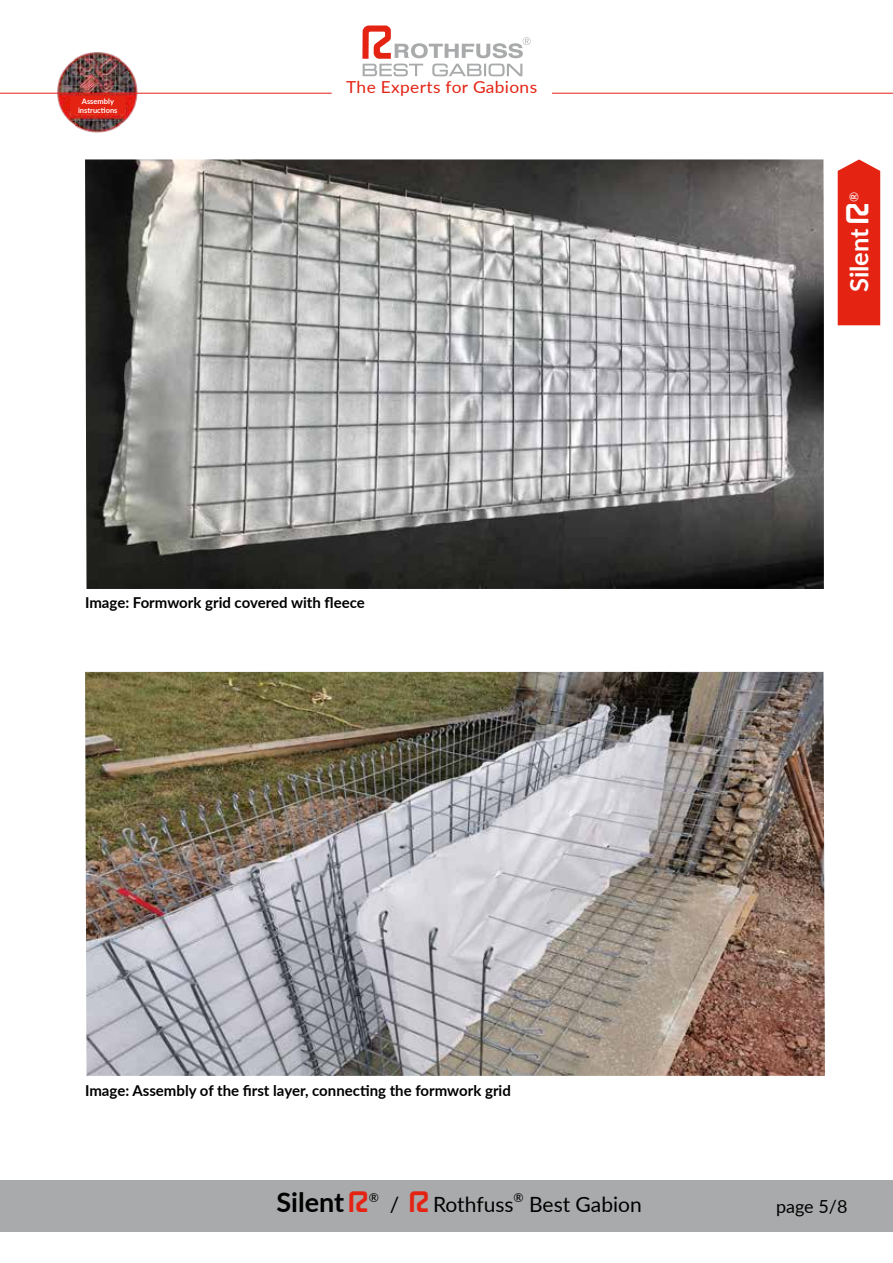
<style>
.page{position:relative;width:893px;height:1263px;background:#fff}
.page>*{position:absolute;margin:0;border:0;box-sizing:border-box;transform-origin:0 0}
.t1{font:700 27px "Lato";color:#000}
.t2{font:700 25.5px "Lato";color:#fff}
.t3{font:21px "Lato";color:#000}
.t4{font:18px "Lato";color:#000}
.t5{font:16.5px "Lato";letter-spacing:.02em;color:#e42313;scale:1.05 1}
.t6{font:700 15px "Lato";color:#000}
.t7{font:12.3px "Lato";color:#000}
.t8{font:700 7.5px/9px "Lato";color:#fff;text-align:center}
.s1{font-family:"My Font";font-weight:400;font-style:italic;font-size:22.5px}
.s2{font-family:"My Font";font-weight:400;font-style:italic;font-size:21px;color:#e42313}
.s3{font-family:"My Font";font-style:italic;color:#e42313}
</style>
<div class="page">
<div style="left:0;top:1180px;width:893px;height:51px;background:#a9aaab"></div>
<div style="left:838px;top:159px;width:42px;height:166px;background:#e42313"></div>
<img style="left:54px;top:52px;width:86px;height:81px">
<div style="left:71px;top:97px;width:54px;height:17px;background:#e42313"></div>
<div style="left:70px;top:96px;width:55px;height:19px;border:2px solid #e42313"></div>
<hr style="left:552px;top:93px;width:341px;height:1px;background:#e42313">
<hr style="left:0;top:93px;width:332px;height:1px;background:#e42313">
<svg style="left:362px;top:26px;width:169px;height:50px"></svg>
<img style="left:85px;top:159px;width:739px;height:430px">
<img style="left:85px;top:672px;width:740px;height:404px">
<p class="t8" style="left:78px;top:96px;width:41px">Assembly instructions</p>
<p class="t5" style="left:346px;top:75px;width:183px">The Experts for Gabions</p>
<p class="t6" style="left:85px;top:592px;width:281px">Image: Formwork grid covered with fleece</p>
<h2 class="t2" style="left:840px;top:292px;width:102px;rotate:-90deg">Silent <span class="s1">R</span><sup>®</sup></h2>
<p class="t6" style="left:85px;top:1080px;width:427px">Image: Assembly of the first layer, connecting the formwork grid</p>
<h1 class="t1" style="left:276px;top:1182px;width:87px">Silent <span class="s2">R</span></h1>
<p class="t7" style="left:369px;top:1189px;width:12px">®</p>
<h3 class="t3" style="left:390px;top:1189px;width:125px">/ <span class="s3">R</span> Rothfuss</h3>
<p class="t7" style="left:514px;top:1189px;width:12px">®</p>
<h3 class="t3" style="left:529px;top:1189px;width:114px">Best Gabion</h3>
<p class="t4" style="left:776px;top:1193px;width:73px">page 5/8</p>
</div>
